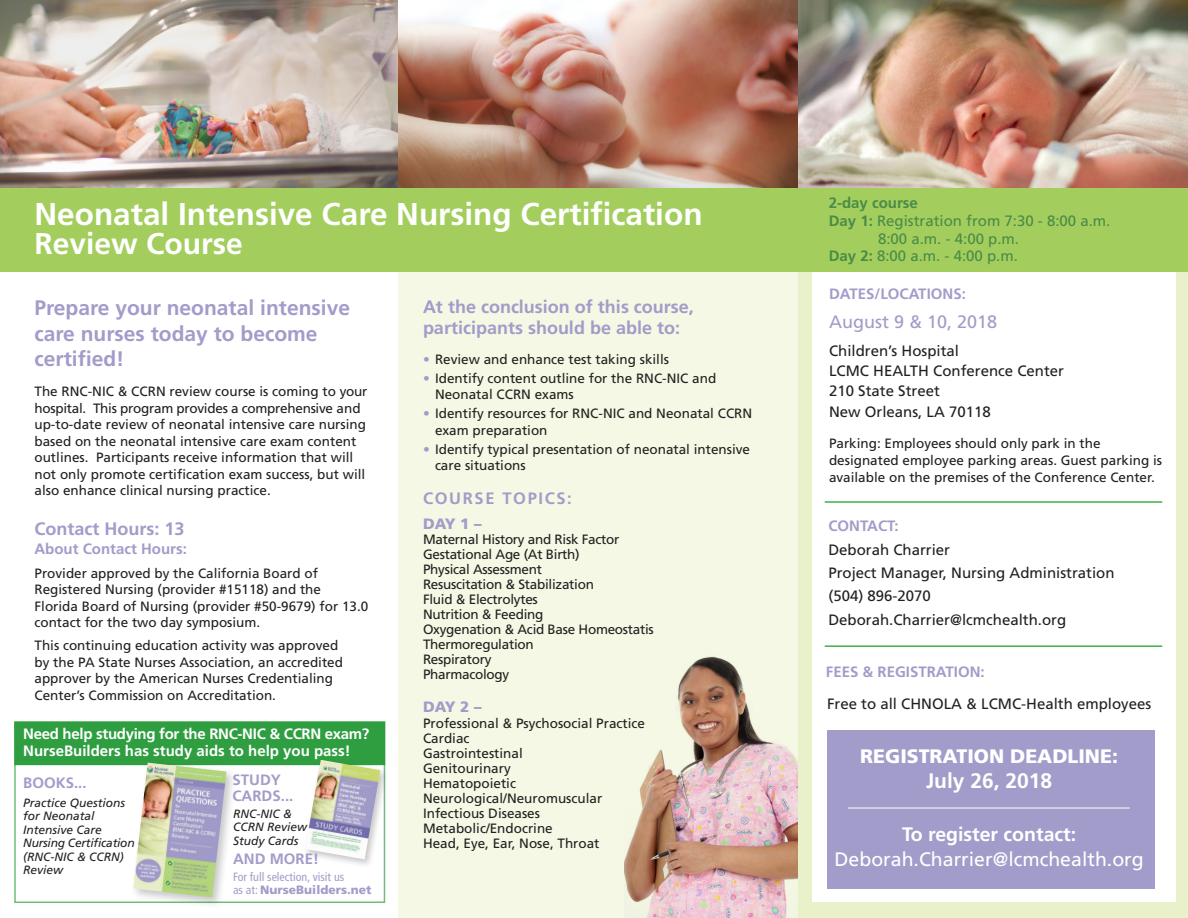
<style>
.page{position:relative;width:1188px;height:918px;background:#fff}
.page>*{position:absolute;margin:0;border:0;box-sizing:border-box;transform-origin:0 0}
.t1{font:700 31.5px "Frutiger LT Std";color:#fff}
.t2{font:700 30px "Frutiger LT Std";color:#fff}
.t3{font:700 21px/25.5px "Frutiger LT Std";color:#a19cc9}
.t4{font:700 21px "Frutiger LT Std";color:#fff}
.t5{font:19.5px/25.2px "Frutiger LT Std";color:#fff;text-align:center}
.t6{font:900 19.5px "Frutiger LT Std";color:#fff}
.t7{font:700 18px/21px "Frutiger LT Std";color:#a19cc9}
.t8{font:18px "Frutiger LT Std";color:#a19cc9}
.t9{font:700 16.5px "Frutiger LT Std";letter-spacing:.1em;color:#a19cc9}
.t10{font:15px/20.4px "Frutiger LT Std";color:#231f20}
.t11{font:700 15px/16.2px "Frutiger LT Std";color:#a19cc9}
.t12{font:700 15px/17.7px "Frutiger LT Std";color:#fff}
.t13{font:15px "Frutiger LT Std";color:#4a8b47}
.t14{font:700 15px "Frutiger LT Std";color:#4a8b47}
.t15{font:900 15px "Frutiger LT Std";letter-spacing:-.05em;color:#a19cc9}
.t16{font:13.5px/16.5px "Frutiger LT Std";color:#231f20}
.t17{font:13.5px "Frutiger LT Std";letter-spacing:-.02em;color:#231f20}
.t18{font:italic 12px/13.5px "Frutiger LT Std";color:#231f20}
.t19{font:condensed 12px/13.5px "Frutiger LT Std";color:#a19cc9}
.s1{font-weight:900;font-stretch:normal}
.s2{color:#a19cc9}
.s3{font-weight:700}
</style>
<div class="page">
<img style="left:0;top:0;width:398px;height:188px">
<img style="left:798px;top:0;width:390px;height:188px">
<img style="left:398px;top:0;width:400px;height:188px">
<div style="left:398px;top:226px;width:421px;height:692px;background:#f4f8e4"></div>
<img style="left:625px;top:656px;width:173px;height:262px">
<div style="left:798px;top:230px;width:390px;height:688px;background:#e9f1ca"></div>
<div style="left:812px;top:234px;width:364px;height:668px;background:#fff"></div>
<div style="left:0;top:188px;width:1188px;height:83px;background:#a3ce5e"></div>
<div style="left:14px;top:722px;width:371px;height:43px;background:#2f9e40"></div>
<div style="left:303px;top:757px;width:86px;height:112px;background:#231f20;opacity:.25"></div>
<img style="left:305px;top:760px;width:75px;height:99px">
<div style="left:130px;top:759px;width:108px;height:149px;background:#231f20;opacity:.25"></div>
<img style="left:133px;top:763px;width:93px;height:134px">
<hr style="left:825px;top:501px;width:337px;height:2px;background:#40ae49">
<div style="left:827px;top:730px;width:327px;height:159px;background:#a19cc9"></div>
<hr style="left:848px;top:808px;width:282px;height:1px;background:#fff">
<hr style="left:825px;top:645px;width:337px;height:2px;background:#40ae49">
<p class="t1" style="left:34px;top:195px;width:670px">Neonatal Intensive Care Nursing Certification</p>
<p class="t2" style="left:34px;top:226px;width:210px">Review Course</p>
<p class="t3" style="left:34px;top:295px;width:317px">Prepare your neonatal intensive care nurses today to become certified!</p>
<p class="t16" style="left:34px;top:383px;width:334px">The RNC-NIC &amp; CCRN review course is coming to your hospital. This program provides a comprehensive and up-to-date review of neonatal intensive care nursing based on the neonatal intensive care exam content outlines. Participants receive information that will not only promote certification exam success, but will also enhance clinical nursing practice.</p>
<p class="t7" style="left:34px;top:518px;width:152px">Contact Hours: 13</p>
<p class="t11" style="left:34px;top:541px;width:154px">About Contact Hours:</p>
<p class="t16" style="left:34px;top:565px;width:335px">Provider approved by the California Board of Registered Nursing (provider #15118) and the<br>Florida Board of Nursing (provider #50-9679) for 13.0 contact for the two day symposium.</p>
<p class="t16" style="left:34px;top:638px;width:310px">This continuing education activity was approved by the PA State Nurses Association, an accredited approver by the American Nurses Credentialing Center’s Commission on Accreditation.</p>
<p class="t12" style="left:23px;top:725px;width:348px">Need help studying for the RNC-NIC &amp; CCRN exam?<br>NurseBuilders has study aids to help you pass!</p>
<p class="t11" style="left:23px;top:775px;width:65px">BOOKS...</p>
<p class="t18" style="left:23px;top:796px;width:113px">Practice Questions for Neonatal<br>Intensive Care<br>Nursing Certification (RNC-NIC &amp; CCRN)<br>Review</p>
<p class="t11" style="left:232px;top:772px;width:62px">STUDY<br>CARDS...</p>
<p class="t18" style="left:233px;top:807px;width:76px">RNC-NIC &amp;<br>CCRN Review<br>Study Cards</p>
<p class="t19" style="left:233px;top:870px;width:140px">For full selection, visit us<br>as at: <span class="s1">NurseBuilders.net</span></p>
<p class="t11" style="left:233px;top:851px;width:87px">AND MORE!</p>
<p class="t7" style="left:423px;top:296px;width:272px">At the conclusion of this course, participants should be able to:</p>
<p class="t16" style="left:423px;top:351px;width:248px"><span class="s2">•</span> Review and enhance test taking skills</p>
<p class="t16" style="left:435px;top:370px;width:283px;text-indent:-12px"><span class="s2">•</span> Identify content outline for the RNC-NIC and<br>Neonatal CCRN exams</p>
<p class="t16" style="left:435px;top:406px;width:319px;text-indent:-12px"><span class="s2">•</span> Identify resources for RNC-NIC and Neonatal CCRN exam preparation</p>
<p class="t16" style="left:435px;top:441px;width:317px;text-indent:-12px"><span class="s2">•</span> Identify typical presentation of neonatal intensive care situations</p>
<p class="t9" style="left:423px;top:488px;width:150px">COURSE TOPICS:</p>
<p class="t15" style="left:423px;top:515px;width:60px">DAY 1 –</p>
<p class="t17" style="left:423px;top:531px;width:198px">Maternal History and Risk Factor</p>
<p class="t17" style="left:423px;top:546px;width:158px">Gestational Age (At Birth)</p>
<p class="t17" style="left:423px;top:561px;width:120px">Physical Assessment</p>
<p class="t17" style="left:423px;top:576px;width:172px">Resuscitation &amp; Stabilization</p>
<p class="t17" style="left:423px;top:591px;width:116px">Fluid &amp; Electrolytes</p>
<p class="t17" style="left:423px;top:606px;width:122px">Nutrition &amp; Feeding</p>
<p class="t17" style="left:423px;top:621px;width:232px">Oxygenation &amp; Acid Base Homeostatis</p>
<p class="t17" style="left:423px;top:636px;width:112px">Thermoregulation</p>
<p class="t17" style="left:423px;top:651px;width:70px">Respiratory</p>
<p class="t17" style="left:423px;top:666px;width:88px">Pharmacology</p>
<p class="t15" style="left:423px;top:698px;width:60px">DAY 2 –</p>
<p class="t16" style="left:423px;top:715px;width:224px">Professional &amp; Psychosocial Practice</p>
<p class="t16" style="left:423px;top:730px;width:48px">Cardiac</p>
<p class="t16" style="left:423px;top:745px;width:101px">Gastrointestinal</p>
<p class="t16" style="left:423px;top:760px;width:89px">Genitourinary</p>
<p class="t16" style="left:423px;top:775px;width:95px">Hematopoietic</p>
<p class="t16" style="left:423px;top:790px;width:181px">Neurological/Neuromuscular</p>
<p class="t16" style="left:423px;top:805px;width:119px">Infectious Diseases</p>
<p class="t16" style="left:423px;top:820px;width:131px">Metabolic/Endocrine</p>
<p class="t16" style="left:423px;top:835px;width:178px">Head, Eye, Ear, Nose, Throat</p>
<p class="t14" style="left:829px;top:194px;width:91px">2-day course</p>
<p class="t13" style="left:829px;top:212px;width:283px"><span class="s3">Day 1:</span> Registration from 7:30 - 8:00 a.m.</p>
<p class="t13" style="left:878px;top:229px;width:142px">8:00 a.m. - 4:00 p.m.</p>
<p class="t13" style="left:829px;top:247px;width:191px"><span class="s3">Day 2:</span> 8:00 a.m. - 4:00 p.m.</p>
<p class="t11" style="left:829px;top:286px;width:138px">DATES/LOCATIONS:</p>
<p class="t8" style="left:829px;top:312px;width:170px">August 9 &amp; 10, 2018</p>
<p class="t10" style="left:829px;top:340px;width:237px">Children’s Hospital<br>LCMC HEALTH Conference Center<br>210 State Street<br>New Orleans, LA 70118</p>
<p class="t16" style="left:829px;top:434px;width:335px;line-height:17.4px">Parking: Employees should only park in the designated employee parking areas. Guest parking is available on the premises of the Conference Center.</p>
<p class="t11" style="left:828px;top:518px;width:72px">CONTACT:</p>
<p class="t10" style="left:828px;top:538px;width:288px;line-height:23.4px">Deborah Charrier<br>Project Manager, Nursing Administration</p>
<p class="t10" style="left:828px;top:585px;width:239px;line-height:23.4px">(504) 896-2070<br>Deborah.Charrier@lcmchealth.org</p>
<p class="t11" style="left:826px;top:663px;width:160px">FEES &amp; REGISTRATION:</p>
<p class="t10" style="left:827px;top:694px;width:326px">Free to all CHNOLA &amp; LCMC-Health employees</p>
<p class="t6" style="left:860px;top:745px;width:259px">REGISTRATION DEADLINE:</p>
<p class="t4" style="left:926px;top:769px;width:128px">July 26, 2018</p>
<p class="t5" style="left:835px;top:821px;width:311px"><span class="s3">To register contact:<br></span>Deborah.Charrier@lcmchealth.org</p>
</div>
